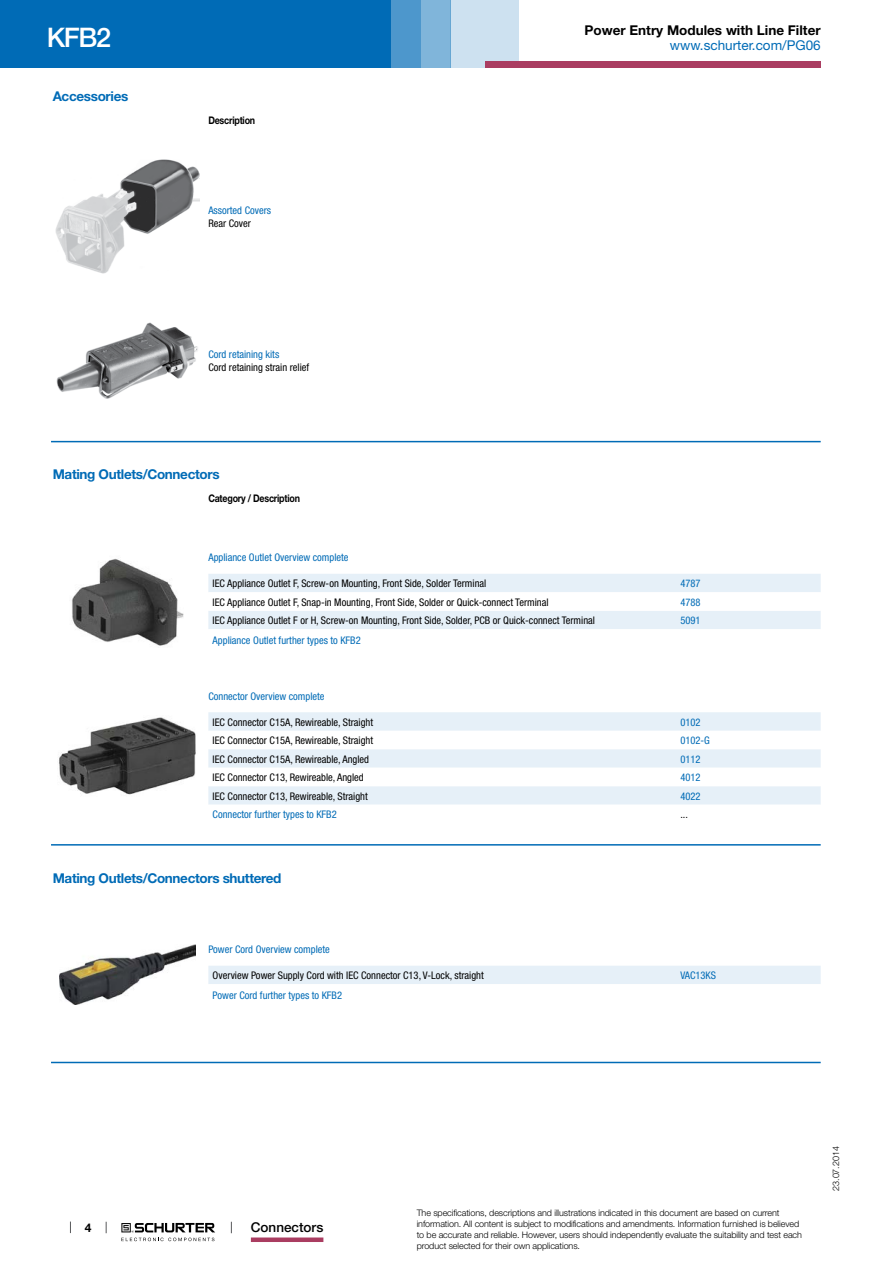
<style>
.page{position:relative;width:893px;height:1263px;background:#fff}
.page>*{position:absolute;margin:0;border:0;box-sizing:border-box;transform-origin:0 0}
.t1{font:500 27px "Helvetica Neue LT";color:#fff}
.t2{font:700 13.5px "Helvetica Neue LT";letter-spacing:-.025em;color:#006bb6}
.t3{font:700 13.5px "Helvetica Neue LT";color:#000}
.t4{font:13.5px "Helvetica Neue LT";color:#006bb6}
.t5{font:500 13.5px "Helvetica Neue LT";color:#000}
.t6{font:700 12px "Helvetica Neue LT";color:#000}
.t7{font:condensed 10.5px "Helvetica Neue LT";color:#000}
.t8{font:condensed 10.5px "Helvetica Neue LT";color:#006bb6}
.t9{font:700 10.5px "Helvetica Neue LT";letter-spacing:-.025em;color:#000;scale:.85 1}
.t10{font:300 9px/10.8px "Helvetica Neue LT";letter-spacing:-.01em;color:#000}
</style>
<div class="page">
<svg style="left:70px;top:1221px;width:1px;height:12px"></svg>
<svg style="left:121px;top:1223px;width:94px;height:18px"></svg>
<div style="left:0;top:0;width:391px;height:68px;background:#006bb6"></div>
<div style="left:421px;top:0;width:30px;height:68px;background:#80b5da"></div>
<div style="left:391px;top:0;width:30px;height:68px;background:#4d97cc"></div>
<div style="left:451px;top:0;width:68px;height:68px;background:#cde1f0"></div>
<div style="left:485px;top:62px;width:336px;height:6px;background:#aa3d61"></div>
<div style="left:251px;top:1237px;width:72px;height:5px;background:#aa3d61"></div>
<img style="left:55px;top:160px;width:145px;height:113px">
<img style="left:56px;top:322px;width:142px;height:77px">
<hr style="left:51px;top:441px;width:770px;height:1px;background:#006bb6">
<img style="left:72px;top:558px;width:112px;height:88px">
<svg style="left:208px;top:574px;width:613px;height:55px"></svg>
<img style="left:59px;top:717px;width:137px;height:78px">
<div style="left:208px;top:712px;width:613px;height:19px;background:#e6f0f8"></div>
<svg style="left:208px;top:749px;width:613px;height:56px;fill:#e6f0f8"></svg>
<hr style="left:51px;top:844px;width:770px;height:1px;background:#006bb6">
<img style="left:60px;top:945px;width:136px;height:60px">
<div style="left:208px;top:966px;width:613px;height:18px;background:#e6f0f8"></div>
<hr style="left:51px;top:1062px;width:770px;height:1px;background:#006bb6">
<h1 class="t1" style="left:47px;top:21px;width:66px">KFB2</h1>
<p class="t2" style="left:53px;top:88px;width:77px">Accessories</p>
<p class="t9" style="left:208px;top:114px;width:57px">Description</p>
<p class="t8" style="left:208px;top:205px;width:64px">Assorted Covers</p>
<p class="t7" style="left:208px;top:217px;width:44px">Rear Cover</p>
<p class="t8" style="left:208px;top:348px;width:72px">Cord retaining kits</p>
<p class="t7" style="left:208px;top:361px;width:102px">Cord retaining strain relief</p>
<p class="t2" style="left:53px;top:466px;width:168px">Mating Outlets/Connectors</p>
<p class="t9" style="left:208px;top:492px;width:109px">Category / Description</p>
<p class="t3" style="left:584px;top:22px;width:238px">Power Entry Modules with Line Filter</p>
<p class="t4" style="left:670px;top:37px;width:152px">www.schurter.com/PG06</p>
<p class="t8" style="left:208px;top:551px;width:142px">Appliance Outlet Overview complete</p>
<p class="t7" style="left:213px;top:577px;width:275px">IEC Appliance Outlet F, Screw-on Mounting, Front Side, Solder Terminal</p>
<p class="t8" style="left:680px;top:577px;width:22px">4787</p>
<p class="t7" style="left:213px;top:596px;width:337px">IEC Appliance Outlet F, Snap-in Mounting, Front Side, Solder or Quick-connect Terminal</p>
<p class="t8" style="left:680px;top:596px;width:22px">4788</p>
<p class="t7" style="left:213px;top:614px;width:384px">IEC Appliance Outlet F or H, Screw-on Mounting, Front Side, Solder, PCB or Quick-connect Terminal</p>
<p class="t8" style="left:680px;top:614px;width:22px">5091</p>
<p class="t8" style="left:213px;top:634px;width:150px">Appliance Outlet further types to KFB2</p>
<p class="t8" style="left:208px;top:690px;width:118px">Connector Overview complete</p>
<p class="t7" style="left:213px;top:716px;width:162px">IEC Connector C15A, Rewireable, Straight</p>
<p class="t8" style="left:680px;top:716px;width:22px">0102</p>
<p class="t7" style="left:213px;top:734px;width:162px">IEC Connector C15A, Rewireable, Straight</p>
<p class="t8" style="left:680px;top:734px;width:31px">0102-G</p>
<p class="t7" style="left:213px;top:753px;width:158px">IEC Connector C15A, Rewireable, Angled</p>
<p class="t8" style="left:680px;top:753px;width:22px">0112</p>
<p class="t7" style="left:213px;top:771px;width:153px">IEC Connector C13, Rewireable, Angled</p>
<p class="t8" style="left:680px;top:771px;width:22px">4012</p>
<p class="t7" style="left:213px;top:790px;width:157px">IEC Connector C13, Rewireable, Straight</p>
<p class="t8" style="left:680px;top:790px;width:22px">4022</p>
<p class="t8" style="left:213px;top:808px;width:126px">Connector further types to KFB2</p>
<p class="t7" style="left:680px;top:808px;width:9px">...</p>
<p class="t2" style="left:53px;top:869px;width:230px">Mating Outlets/Connectors shuttered</p>
<p class="t8" style="left:208px;top:943px;width:123px">Power Cord Overview complete</p>
<p class="t7" style="left:213px;top:969px;width:273px">Overview Power Supply Cord with IEC Connector C13, V-Lock, straight</p>
<p class="t8" style="left:680px;top:969px;width:37px">VAC13KS</p>
<p class="t8" style="left:213px;top:989px;width:131px">Power Cord further types to KFB2</p>
<p class="t6" style="left:85px;top:1220px;width:8px">4</p>
<p class="t5" style="left:251px;top:1219px;width:74px">Connectors</p>
<p class="t10" style="left:417px;top:1207px;width:387px">The specifications, descriptions and illustrations indicated in this document are based on current information. All content is subject to modifications and amendments. Information furnished is believed to be accurate and reliable. However, users should independently evaluate the suitability and test each product selected for their own applications.</p>
<p class="t10" style="left:830px;top:1191px;width:46px;rotate:-90deg">23.07.2014</p>
</div>
